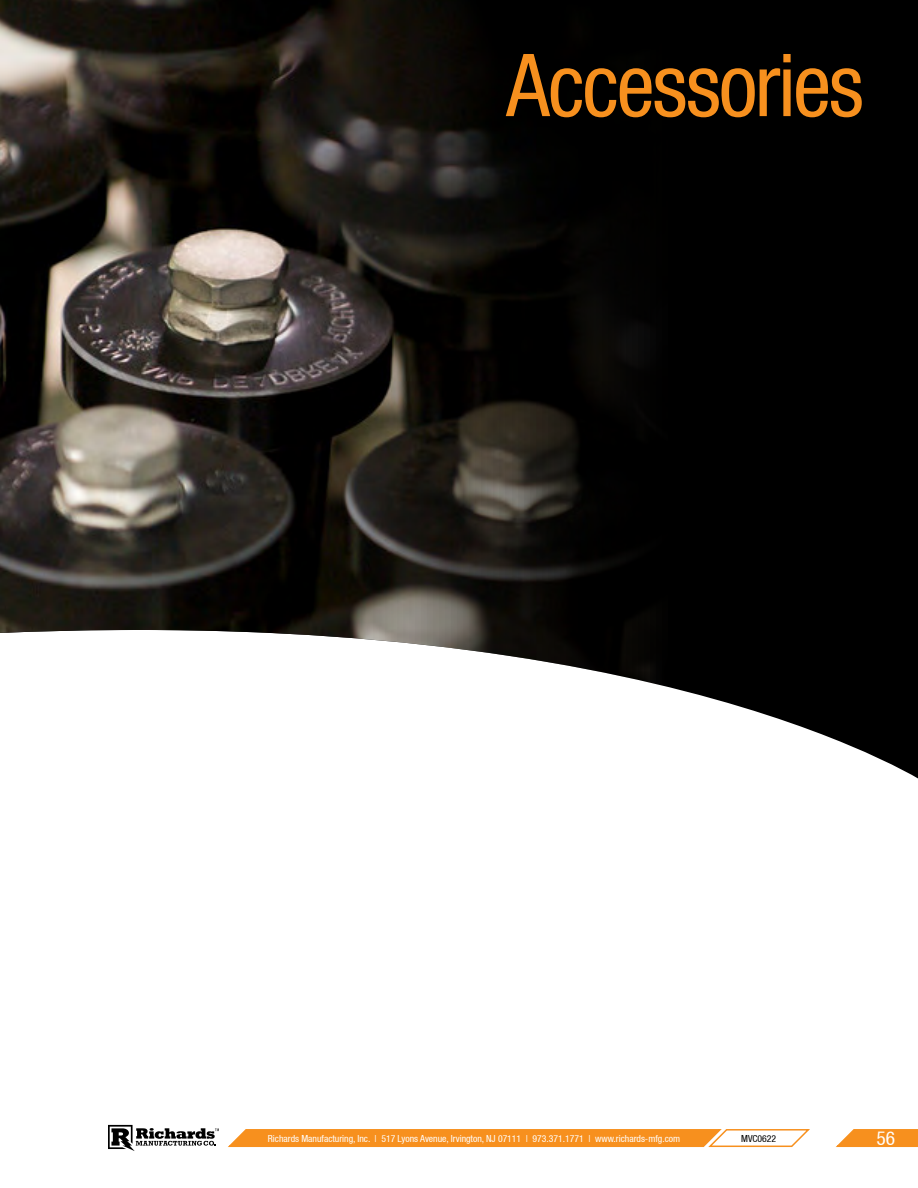
<style>
.page{position:relative;width:918px;height:1188px;background:#fff}
.page>*{position:absolute;margin:0;border:0;box-sizing:border-box;transform-origin:0 0}
.t1{font:condensed 87px "Helvetica 57";letter-spacing:-.025em;color:#f7901e}
.t2{font:condensed 19.5px "Helvetica 57";color:#fff}
.t3{font:condensed 9.75px "Helvetica 57";letter-spacing:-.005em;color:#fff}
.t4{font:condensed 9.75px "Helvetica 57";letter-spacing:-.005em;color:#000}
</style>
<div class="page">
<svg style="left:228px;top:1129px;width:582px;height:18px;background:#f8a140"></svg>
<svg style="left:108px;top:1125px;width:111px;height:26px"></svg>
<svg style="left:836px;top:1129px;width:82px;height:18px"></svg>
<img style="left:0;top:0;width:918px;height:778px">
<h1 class="t1" style="left:506px;top:35px;width:359px">Accessories</h1>
<p class="t3" style="left:268px;top:1132px;width:414px">Richards Manufacturing, Inc. | 517 Lyons Avenue, Irvington, NJ 07111 | 973.371.1771 | www.richards-mfg.com</p>
<p class="t4" style="left:741px;top:1132px;width:36px">MVC0622</p>
<h2 class="t2" style="left:876px;top:1127px;width:20px">56</h2>
</div>
